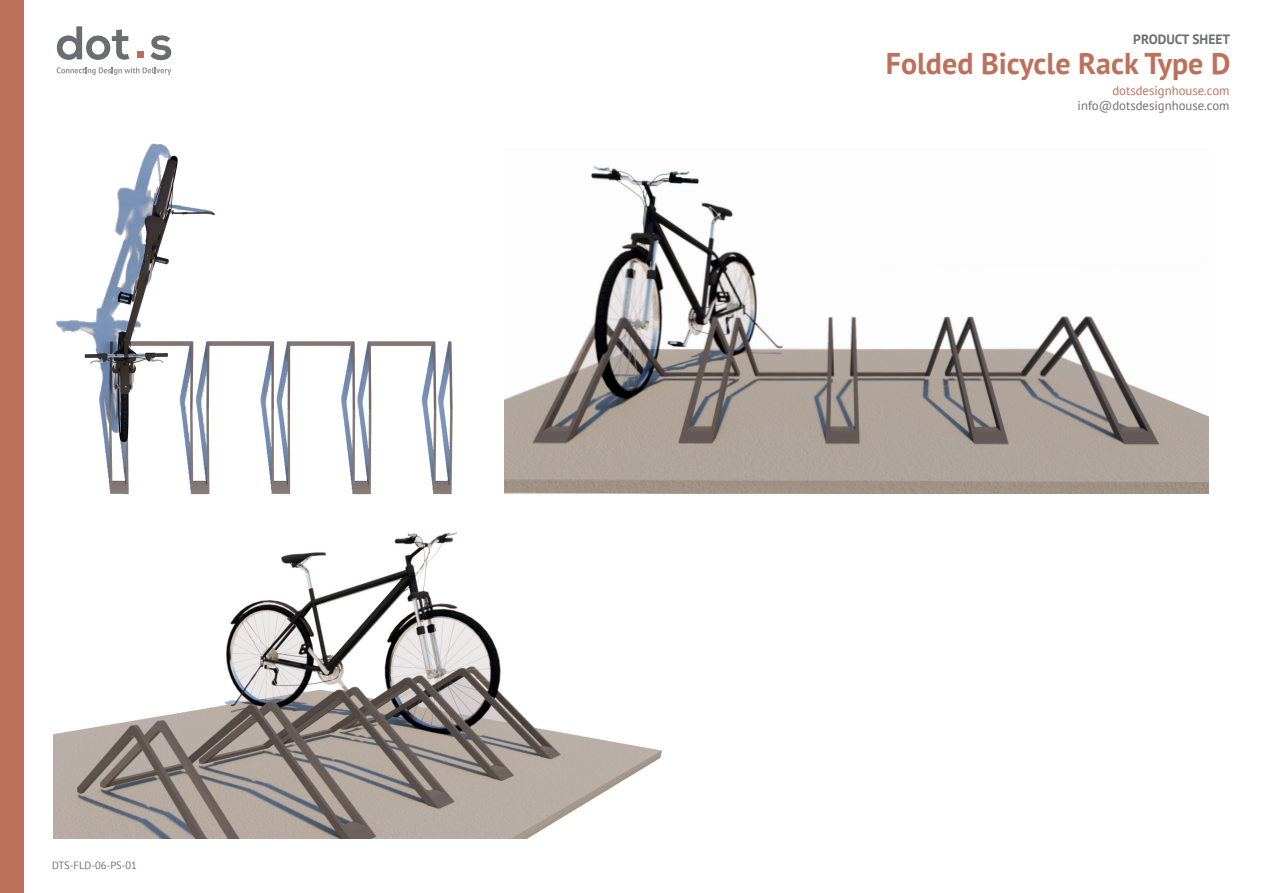
<style>
.page{position:relative;width:1263px;height:893px;background:#fff}
.page>*{position:absolute;margin:0;border:0;box-sizing:border-box;transform-origin:0 0}
.t1{font:700 30px "PT Sans";color:#bd715b}
.t2{font:700 13.5px "PT Sans";color:#6d6e71}
.t3{font:12.75px "PT Sans";color:#6d6e71}
.t4{font:12.75px "PT Sans";color:#bd715b}
.t5{font:10.5px "PT Sans";color:#6d6e71}
</style>
<div class="page">
<div style="left:0;top:0;width:23px;height:893px;background:#bd715b"></div>
<svg style="left:57px;top:26px;width:72px;height:34px"></svg>
<svg style="left:150px;top:35px;width:21px;height:25px"></svg>
<div style="left:137px;top:51px;width:6px;height:7px;background:#b56f5c"></div>
<svg style="left:57px;top:67px;width:114px;height:8px"></svg>
<img style="left:56px;top:143px;width:397px;height:352px">
<img style="left:504px;top:166px;width:705px;height:327px">
<img style="left:54px;top:532px;width:608px;height:307px">
<p class="t5" style="left:52px;top:858px;width:86px">DTS-FLD-06-PS-01</p>
<p class="t2" style="left:1133px;top:30px;width:98px">PRODUCT SHEET</p>
<p class="t1" style="left:886px;top:43px;width:346px">Folded Bicycle Rack Type D</p>
<p class="t4" style="left:1112px;top:82px;width:119px">dotsdesignhouse.com</p>
<p class="t3" style="left:1078px;top:97px;width:153px">info@dotsdesignhouse.com</p>
</div>
